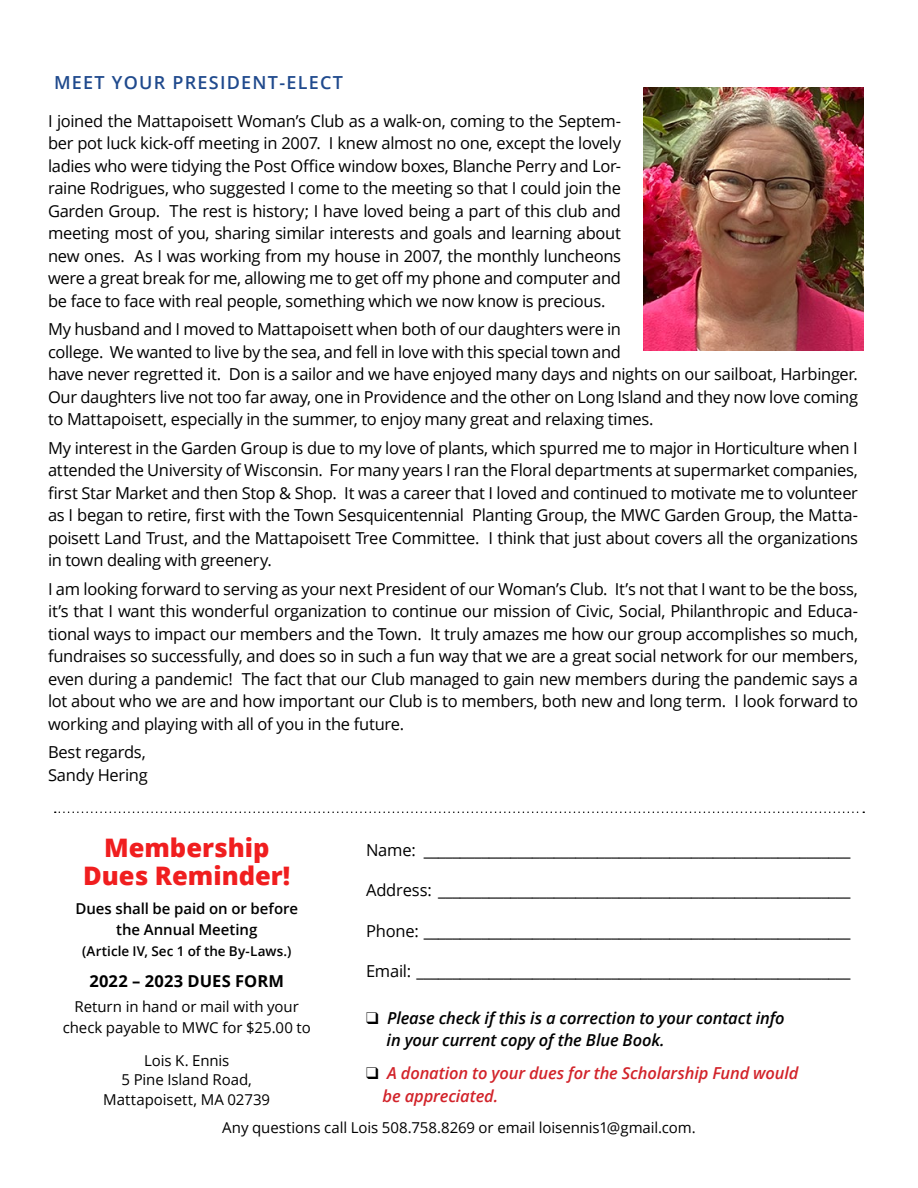
<style>
.page{position:relative;width:918px;height:1188px;background:#fff}
.page>*{position:absolute;margin:0;border:0;box-sizing:border-box;transform-origin:0 0}
.t1{font:800 25.5px/28.5px "Open Sans";color:#f01e1f;text-align:center}
.t2{font:600 18px "Open Sans";letter-spacing:.07em;color:#204a8d}
.t3{font:16.5px/22.5px "Open Sans";letter-spacing:-.02em;color:#000;text-align:justify}
.t4{font:italic 600 16.5px/22.5px "Open Sans";letter-spacing:-.01em;color:#000}
.t5{font:italic 600 16.5px/22.5px "Open Sans";letter-spacing:-.01em;color:#d2232a}
.t6{font:700 16.5px "Open Sans";letter-spacing:.01em;color:#000}
.t7{font:15px/19.5px "Open Sans";letter-spacing:-.005em;color:#000;text-align:center}
.t8{font:600 15px/21px "Open Sans";letter-spacing:-.005em;color:#000;text-align:center}
.t9{font:600 13.5px "Open Sans";letter-spacing:.005em;color:#000}
.s1{color:#000}
</style>
<div class="page">
<img style="left:644px;top:87px;width:220px;height:264px">
<svg style="left:55px;top:812px;width:809px;height:1px"></svg>
<p class="t2" style="left:54px;top:70px;width:290px">MEET YOUR PRESIDENT-ELECT</p>
<p class="t3" style="left:48px;top:109px;width:575px">I joined the Mattapoisett Woman’s Club as a walk-on, coming to the Septem&shy;ber pot luck kick-off meeting in 2007. I knew almost no one, except the lovely ladies who were tidying the Post Office window boxes, Blanche Perry and Lor&shy;raine Rodrigues, who suggested I come to the meeting so that I could join the Garden Group. The rest is history; I have loved being a part of this club and meeting most of you, sharing similar interests and goals and learning about new ones. As I was working from my house in 2007, the monthly luncheons were a great break for me, allowing me to get off my phone and computer and be face to face with real people, something which we now know is precious.</p>
<p class="t3" style="left:48px;top:318px;width:812px;text-align:left">My husband and I moved to Mattapoisett when both of our daughters were in<br>college. We wanted to live by the sea, and fell in love with this special town and<br>have never regretted it. Don is a sailor and we have enjoyed many days and nights on our sailboat, Harbinger.<br>Our daughters live not too far away, one in Providence and the other on Long Island and they now love coming to Mattapoisett, especially in the summer, to enjoy many great and relaxing times.</p>
<p class="t3" style="left:48px;top:436px;width:812px">My interest in the Garden Group is due to my love of plants, which spurred me to major in Horticulture when I attended the University of Wisconsin. For many years I ran the Floral departments at supermarket companies, first Star Market and then Stop &amp; Shop. It was a career that I loved and continued to motivate me to volunteer as I began to retire, first with the Town Sesquicentennial Planting Group, the MWC Garden Group, the Matta&shy;poisett Land Trust, and the Mattapoisett Tree Committee. I think that just about covers all the organizations in town dealing with greenery.</p>
<p class="t3" style="left:48px;top:577px;width:812px">I am looking forward to serving as your next President of our Woman’s Club. It’s not that I want to be the boss, it’s that I want this wonderful organization to continue our mission of Civic, Social, Philanthropic and Educa&shy;tional ways to impact our members and the Town. It truly amazes me how our group accomplishes so much, fundraises so successfully, and does so in such a fun way that we are a great social network for our members, even during a pandemic! The fact that our Club managed to gain new members during the pandemic says a lot about who we are and how important our Club is to members, both new and long term. I look forward to working and playing with all of you in the future.</p>
<p class="t3" style="left:48px;top:741px;width:101px">Best regards,<br>Sandy Hering</p>
<h1 class="t1" style="left:83px;top:832px;width:209px">Membership<br>Dues Reminder!</h1>
<p class="t8" style="left:75px;top:897px;width:224px">Dues shall be paid on or before the Annual Meeting</p>
<p class="t9" style="left:82px;top:941px;width:211px">(Article IV, Sec 1 of the By-Laws.)</p>
<p class="t6" style="left:89px;top:969px;width:196px">2022 – 2023 DUES FORM</p>
<p class="t7" style="left:63px;top:996px;width:250px;line-height:21px">Return in hand or mail with your check payable to MWC for $25.00 to</p>
<p class="t7" style="left:103px;top:1050px;width:168px">Lois K. Ennis<br>5 Pine Island Road,<br>Mattapoisett, MA 02739</p>
<p class="t3" style="left:366px;top:838px;width:486px">Name: ___________________________________________________________</p>
<p class="t3" style="left:366px;top:879px;width:486px">Address: _________________________________________________________</p>
<p class="t3" style="left:366px;top:919px;width:486px">Phone: ___________________________________________________________</p>
<p class="t3" style="left:366px;top:960px;width:486px">Email: ____________________________________________________________</p>
<p class="t4" style="left:387px;top:1006px;width:400px;text-indent:-21px">❑ Please check if this is a correction to your contact info in your current copy of the Blue Book.</p>
<p class="t5" style="left:382px;top:1062px;width:418px;text-indent:-16px"><span class="s1">❑</span> A donation to your dues for the Scholarship Fund would be appreciated.</p>
<p class="t7" style="left:222px;top:1118px;width:475px">Any questions call Lois 508.758.8269 or email loisennis1@gmail.com.</p>
</div>
